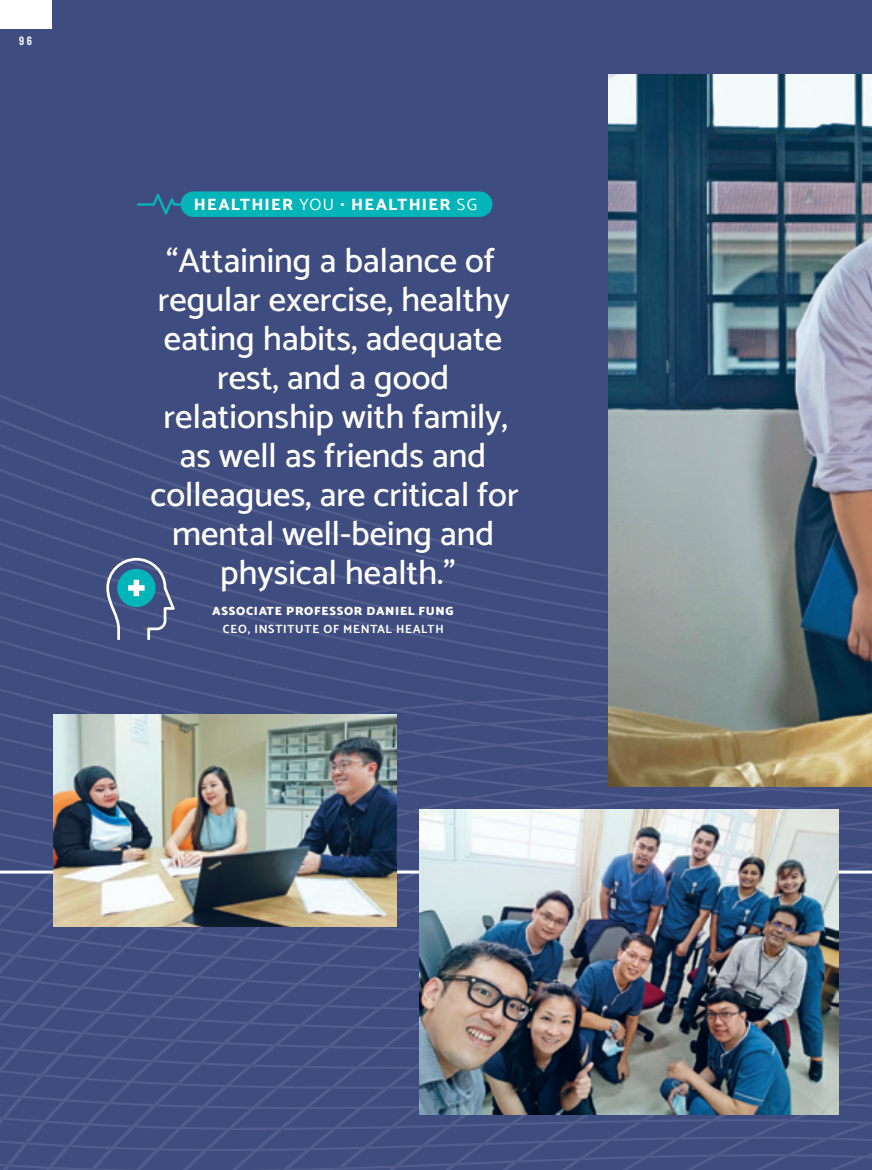
<style>
.page{position:relative;width:872px;height:1170px;background:#fff}
.page>*{position:absolute;margin:0;border:0;box-sizing:border-box;transform-origin:0 0}
.t1{font:500 34.5px/39px "Catamaran";color:#fff;text-align:center}
.t2{font:800 16.5px "Catamaran";letter-spacing:.07em;color:#fff}
.t3{font:900 12px "Catamaran";letter-spacing:.06em;color:#fff}
.t4{font:700 12px "Catamaran";letter-spacing:.06em;color:#fff}
.t5{font:600 12px "Barlow Condensed";color:#fff}
.s1{font-weight:400}
.s2{font-weight:500}
</style>
<div class="page">
<div style="left:0;top:0;width:872px;height:1169px;background:#3f4c80"></div>
<svg style="left:57px;top:452px;width:446px;height:103px"></svg>
<img style="left:608px;top:74px;width:264px;height:481px">
<div style="left:193px;top:191px;width:287px;height:26px;background:#03b5b8"></div>
<svg style="left:137px;top:194px;width:45px;height:20px"></svg>
<div style="left:0;top:0;width:51px;height:28px;background:#fff"></div>
<img style="left:0;top:555px;width:872px;height:615px">
<p class="t5" style="left:19px;top:33px;width:14px">96</p>
<p class="t2" style="left:194px;top:192px;width:285px">HEALTHIER <span class="s1">YOU</span> <span class="s2">•</span> HEALTHIER <span class="s1">SG</span></p>
<p class="t1" style="left:150px;top:240px;width:370px">“Attaining a balance of regular exercise, healthy eating habits, adequate rest, and a good relationship with family, as well as friends and colleagues, are critical for mental well-being and physical health.”</p>
<p class="t3" style="left:212px;top:601px;width:243px">ASSOCIATE PROFESSOR DANIEL FUNG</p>
<p class="t4" style="left:223px;top:619px;width:222px">CEO, INSTITUTE OF MENTAL HEALTH</p>
</div>
